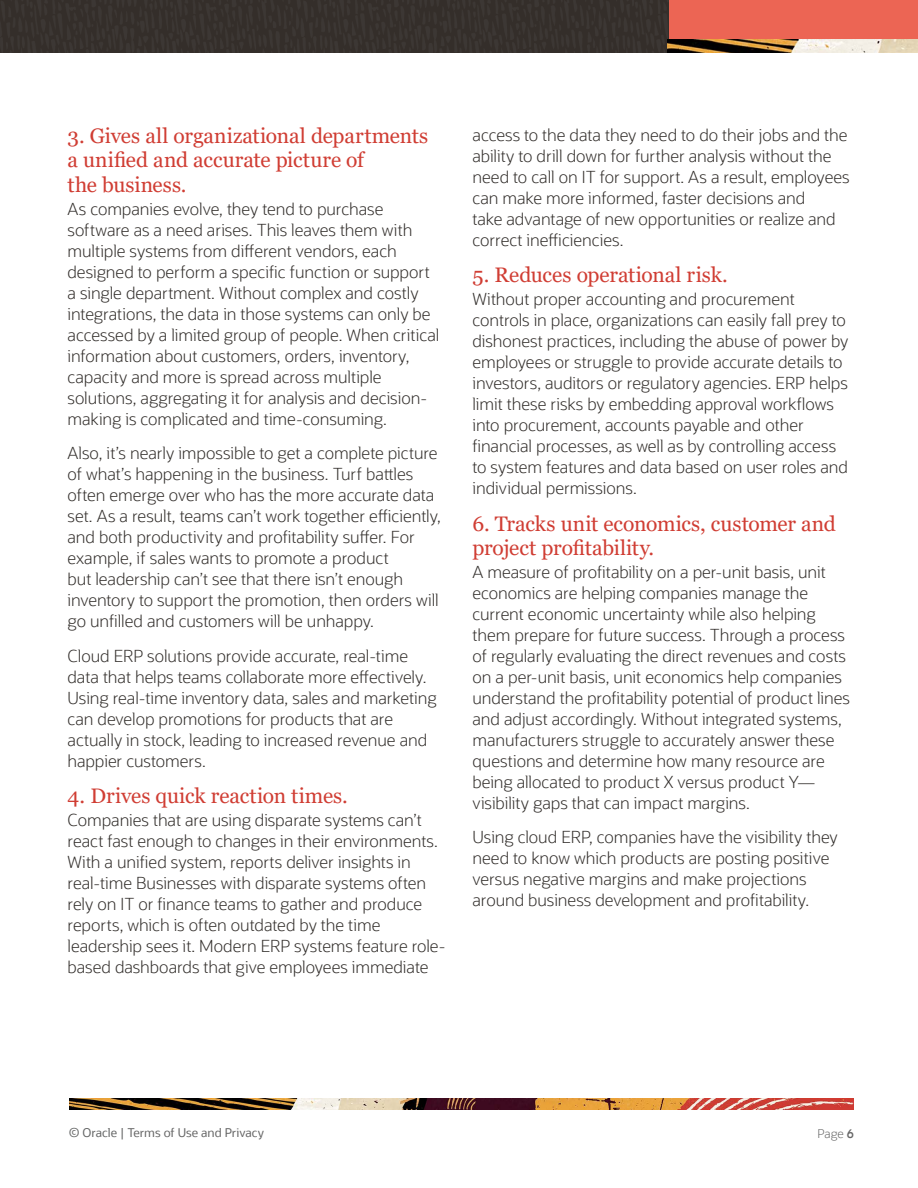
<style>
.page{position:relative;width:918px;height:1188px;background:#fff}
.page>*{position:absolute;margin:0;border:0;box-sizing:border-box;transform-origin:0 0}
.Body_Bullet_text_201{font:21px/24.8px "Georgia";letter-spacing:-.005em;color:#d03d33}
.Body_Bullet_text_201-2{font:300 16.5px/21px "Oracle Sans";letter-spacing:-.005em;color:#312d2a}
.t1{font:12px "Oracle Sans";color:#666}
.t2{font:300 12px "Oracle Sans";color:#666}
.s1{color:#656666}
.s2{font-weight:600}
</style>
<div class="page">
<div style="left:669px;top:0;width:249px;height:50px;background:#ec6554"></div>
<img style="left:0;top:0;width:669px;height:52px">
<img style="left:668px;top:39px;width:250px;height:13px">
<img style="left:70px;top:1099px;width:784px;height:10px">
<p class="Body_Bullet_text_201" style="left:68px;top:123px;width:362px">3. Gives all organizational departments a unified and accurate picture of<br>the business.</p>
<p class="Body_Bullet_text_201-2" style="left:68px;top:198px;width:373px">As companies evolve, they tend to purchase software as a need arises. This leaves them with multiple systems from different vendors, each designed to perform a specific function or support a single department. Without complex and costly integrations, the data in those systems can only be accessed by a limited group of people. When critical information about customers, orders, inventory, capacity and more is spread across multiple solutions, aggregating it for analysis and decision&shy;making is complicated and time-consuming.</p>
<p class="Body_Bullet_text_201-2" style="left:68px;top:443px;width:375px">Also, it’s nearly impossible to get a complete picture of what’s happening in the business. Turf battles often emerge over who has the more accurate data set. As a result, teams can’t work together efficiently, and both productivity and profitability suffer. For example, if sales wants to promote a product<br>but leadership can’t see that there isn’t enough inventory to support the promotion, then orders will go unfilled and customers will be unhappy.</p>
<p class="Body_Bullet_text_201-2" style="left:68px;top:645px;width:371px">Cloud ERP solutions provide accurate, real-time data that helps teams collaborate more effectively.<br>Using real-time inventory data, sales and marketing can develop promotions for products that are actually in stock, leading to increased revenue and happier customers.</p>
<p class="Body_Bullet_text_201" style="left:68px;top:784px;width:282px">4. Drives quick reaction times.</p>
<p class="Body_Bullet_text_201-2" style="left:68px;top:810px;width:379px">Companies that are using disparate systems can’t react fast enough to changes in their environments.<br>With a unified system, reports deliver insights in real-time Businesses with disparate systems often rely on IT or finance teams to gather and produce reports, which is often outdated by the time leadership sees it. Modern ERP systems feature role&shy;based dashboards that give employees immediate</p>
<p class="Body_Bullet_text_201-2" style="left:472px;top:124px;width:379px">access to the data they need to do their jobs and the ability to drill down for further analysis without the need to call on IT for support. As a result, employees can make more informed, faster decisions and<br>take advantage of new opportunities or realize and correct inefficiencies.</p>
<p class="Body_Bullet_text_201" style="left:472px;top:263px;width:257px">5. Reduces operational risk.</p>
<p class="Body_Bullet_text_201-2" style="left:472px;top:289px;width:378px">Without proper accounting and procurement controls in place, organizations can easily fall prey to dishonest practices, including the abuse of power by employees or struggle to provide accurate details to investors, auditors or regulatory agencies. ERP helps limit these risks by embedding approval workflows into procurement, accounts payable and other financial processes, as well as by controlling access to system features and data based on user roles and individual permissions.</p>
<p class="Body_Bullet_text_201" style="left:472px;top:511px;width:365px">6. Tracks unit economics, customer and project profitability.</p>
<p class="Body_Bullet_text_201-2" style="left:472px;top:562px;width:379px">A measure of profitability on a per-unit basis, unit economics are helping companies manage the current economic uncertainty while also helping them prepare for future success. Through a process of regularly evaluating the direct revenues and costs on a per-unit basis, unit economics help companies understand the profitability potential of product lines and adjust accordingly. Without integrated systems, manufacturers struggle to accurately answer these questions and determine how many resource are being allocated to product X versus product Y— visibility gaps that can impact margins.</p>
<p class="Body_Bullet_text_201-2" style="left:472px;top:827px;width:367px">Using cloud ERP, companies have the visibility they need to know which products are posting positive versus negative margins and make projections around business development and profitability.</p>
<p class="t1" style="left:69px;top:1126px;width:197px"><span class="s1">© Oracle |</span> Terms of Use and Privacy</p>
<p class="t2" style="left:818px;top:1127px;width:38px">Page <span class="s2">6</span></p>
</div>
